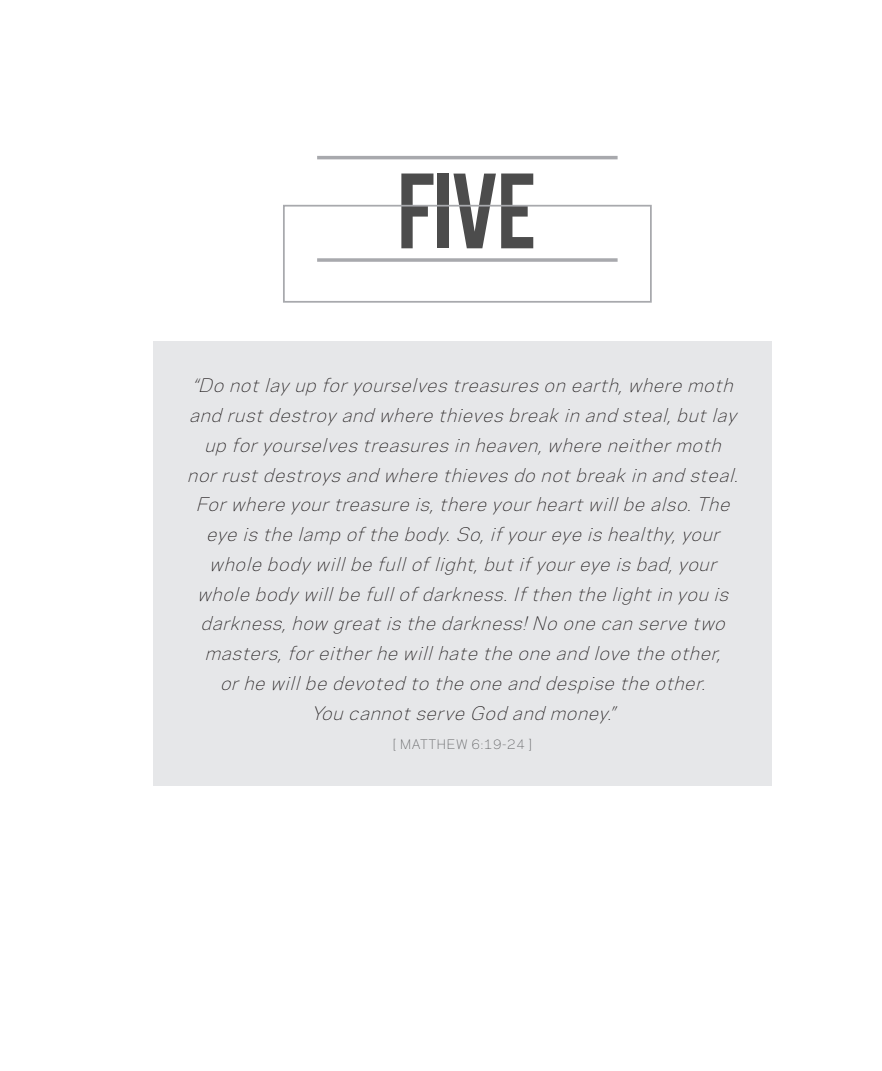
<style>
.page{position:relative;width:882px;height:1071px;background:#fff}
.page>*{position:absolute;margin:0;border:0;box-sizing:border-box;transform-origin:0 0}
.t1{font:84px "Bebas";color:#4c4c4c}
.t2{font:italic 300 17.5px/29.8px "Polaris";color:#231f20;text-align:center}
.t3{font:300 12.25px "Polaris";letter-spacing:.05em;color:#57585a}
</style>
<div class="page">
<div style="left:153px;top:341px;width:619px;height:444px;background:#e6e7e9"></div>
<div style="left:283px;top:205px;width:369px;height:98px;border:2px solid #a8a9ad"></div>
<hr style="left:317px;top:156px;width:301px;height:3px;background:#a8a9ad">
<svg style="left:317px;top:258px;width:301px;height:4px"></svg>
<h1 class="t1" style="left:398px;top:150px;width:141px">FIVE</h1>
<p class="t2" style="left:187px;top:370px;width:558px">“Do notlayup foryourselvestreasureson earth,where moth and rustdestroyand where thievesbreakin and steal,butlay up foryourselvestreasuresin heaven,where neithermoth norrustdestroysand where thievesdo notbreakin and steal.<br>Forwhere yourtreasure is,there yourheartwillbe also.The eye isthe lamp ofthe body.So,ifyoureye ishealthy,your whole bodywillbe fulloflight,butifyoureye isbad,your whole bodywillbe fullofdarkness.Ifthen the lightin you is darkness,how greatisthe darkness!No one can serve two masters,foreitherhe willhate the one and love the other, orhe willbe devoted to the one and despise the other.<br>You cannotserve God and money.”</p>
<p class="t3" style="left:393px;top:735px;width:141px">[ MATTHEW 6:19-24 ]</p>
</div>
